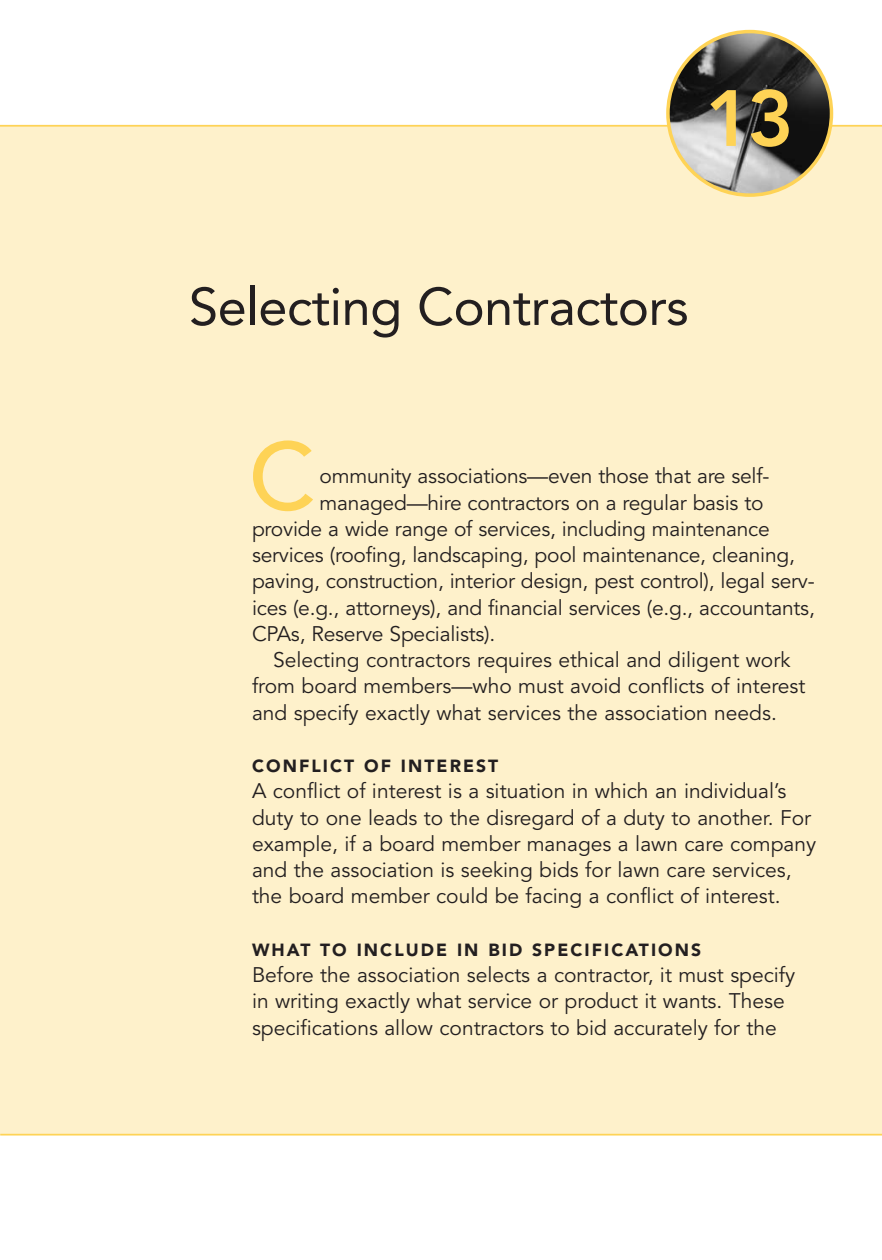
<style>
.page{position:relative;width:882px;height:1260px;background:#fff}
.page>*{position:absolute;margin:0;border:0;box-sizing:border-box;transform-origin:0 0}
.t1{font:500 95.02px "Avenir";color:#fed356}
.t2{font:800 78.75px "Avenir";color:#fed356}
.t3{font:52.5px "Avenir";letter-spacing:-.01em;color:#231f20}
.t4{font:21px/26.2px "Avenir";color:#231f20}
.t5{font:900 17.5px "Avenir";letter-spacing:.12em;color:#231f20}
</style>
<div class="page">
<div style="left:0;top:126px;width:882px;height:1008px;background:#fef1cb"></div>
<hr style="left:0;top:125px;width:882px;height:2px;background:#fed356">
<svg style="left:666px;top:30px;width:167px;height:167px"></svg>
<hr style="left:0;top:1134px;width:882px;height:2px;background:#fed356">
<h2 class="t2" style="left:705px;top:86px;width:90px">13</h2>
<h3 class="t3" style="left:189px;top:285px;width:501px">Selecting Contractors</h3>
<h1 class="t1" style="left:249px;top:438px;width:68px">C</h1>
<p class="t4" style="left:320px;top:465px;width:451px">ommunity associations—even those that are self-</p>
<p class="t4" style="left:320px;top:491px;width:446px">managed—hire contractors on a regular basis to</p>
<p class="t4" style="left:252px;top:517px;width:519px">provide a wide range of services, including maintenance</p>
<p class="t4" style="left:252px;top:543px;width:545px">services (roofing, landscaping, pool maintenance, cleaning,</p>
<p class="t4" style="left:252px;top:570px;width:564px">paving, construction, interior design, pest control), legal serv-</p>
<p class="t4" style="left:252px;top:596px;width:564px">ices (e.g., attorneys), and financial services (e.g., accountants,</p>
<p class="t4" style="left:252px;top:622px;width:245px">CPAs, Reserve Specialists).</p>
<p class="t4" style="left:273px;top:648px;width:519px">Selecting contractors requires ethical and diligent work</p>
<p class="t4" style="left:252px;top:675px;width:555px">from board members—who must avoid conflicts of interest</p>
<p class="t4" style="left:252px;top:701px;width:526px">and specify exactly what services the association needs.</p>
<p class="t5" style="left:252px;top:759px;width:248px">CONFLICT OF INTEREST</p>
<p class="t4" style="left:252px;top:780px;width:566px">A conflict of interest is a situation in which an individual’s duty to one leads to the disregard of a duty to another. For example, if a board member manages a lawn care company and the association is seeking bids for lawn care services, the board member could be facing a conflict of interest.</p>
<p class="t5" style="left:252px;top:943px;width:451px">WHAT TO INCLUDE IN BID SPECIFICATIONS</p>
<p class="t4" style="left:252px;top:963px;width:545px">Before the association selects a contractor, it must specify in writing exactly what service or product it wants. These specifications allow contractors to bid accurately for the</p>
</div>
